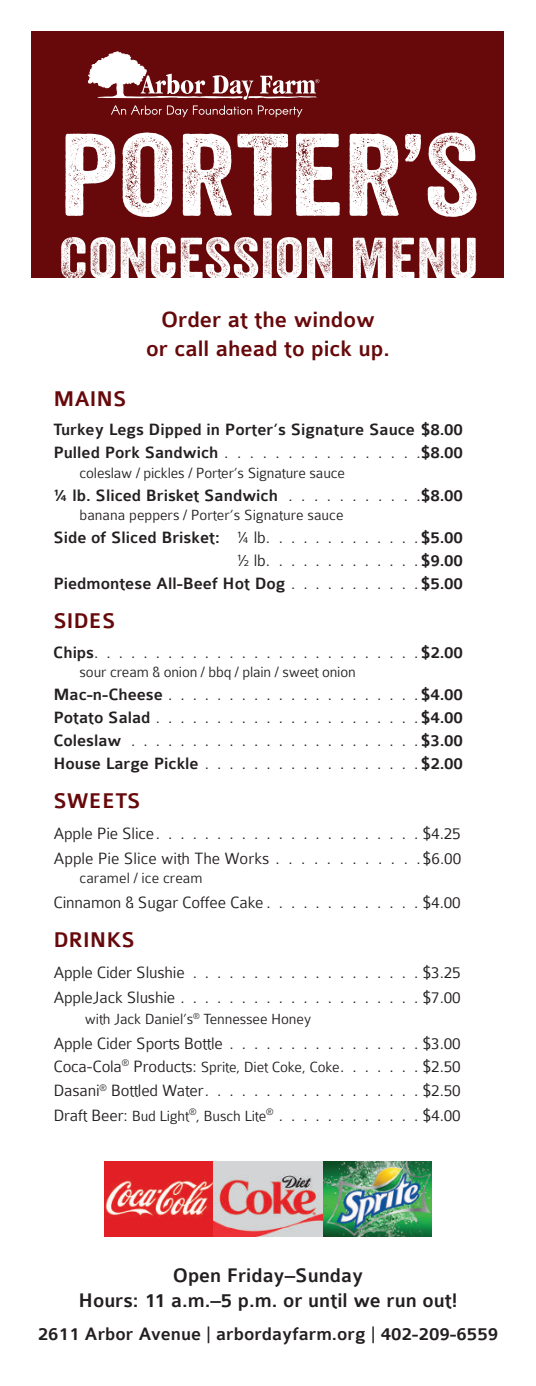
<style>
.page{position:relative;width:536px;height:1386px;background:#fff}
.page>*{position:absolute;margin:0;border:0;box-sizing:border-box;transform-origin:0 0}
.t1{font:113.05px "Veneer Two";letter-spacing:.01em;color:#fff;scale:1.18 1}
.t2{font:56.52px "Veneer Two";letter-spacing:.01em;color:#fff;scale:1.18 1}
.t3{font:500 23.62px/28.3px "Colaborate";color:#67090b;text-align:center}
.t4{font:500 22.75px "Colaborate";color:#67090b}
.t5{font:500 21px/24.5px "Colaborate";color:#231f20;text-align:center}
.t6{font:500 19.25px "Colaborate";color:#231f20}
.t7{font:300 17.5px/24.7px "Colaborate";letter-spacing:-.01em;color:#231f20}
.t8{font:500 17.5px/22.9px "Colaborate";color:#231f20}
.t9{font:300 15.75px "Colaborate";letter-spacing:-.01em;color:#231f20}
.s1{font-weight:300}
.s2{font-weight:500}
.s3{font-size:15.75px}
.s4{font-size:17.5px}
.s5{font-weight:400}
</style>
<div class="page">
<div style="left:32px;top:32px;width:472px;height:246px;background:#67090b"></div>
<svg style="left:88px;top:52px;width:231px;height:65px"></svg>
<img style="left:104px;top:1162px;width:108px;height:74px">
<img style="left:214px;top:1162px;width:108px;height:74px">
<img style="left:324px;top:1162px;width:108px;height:74px">
<h1 class="t1" style="left:60px;top:106px;width:357px">PORTER’S</h1>
<h2 class="t2" style="left:60px;top:224px;width:356px">CONCESSION MENU</h2>
<h3 class="t3" style="left:146px;top:306px;width:245px">Order at the window<br>or call ahead to pick up.</h3>
<h3 class="t4" style="left:53px;top:387px;width:75px">MAINS</h3>
<p class="t8" style="left:53px;top:419px;width:411px">Turkey Legs Dipped in Porter’s Signature Sauce $8.00<br>Pulled Pork Sandwich</p>
<p class="t8" style="left:421px;top:442px;width:43px">$8.00</p>
<p class="t9" style="left:80px;top:465px;width:267px">coleslaw / pickles / Porter’s Signature sauce</p>
<p class="t8" style="left:53px;top:484px;width:226px">¼ lb. Sliced Brisket Sandwich</p>
<p class="t8" style="left:421px;top:484px;width:43px">$8.00</p>
<p class="t9" style="left:80px;top:507px;width:265px">banana peppers / Porter’s Signature sauce</p>
<p class="t8" style="left:53px;top:527px;width:215px">Side of Sliced Brisket: <span class="s1">¼ lb.</span></p>
<p class="t8" style="left:421px;top:527px;width:43px">$5.00</p>
<p class="t7" style="left:237px;top:548px;width:32px">½ lb.</p>
<p class="t8" style="left:53px;top:549px;width:411px;text-align:right">$9.00<br>Piedmontese All-Beef Hot Dog <span class="s1">. . . . . . . . . .</span> $5.00</p>
<h3 class="t4" style="left:53px;top:609px;width:64px">SIDES</h3>
<p class="t7" style="left:53px;top:640px;width:411px"><span class="s2">Chips</span> . . . . . . . . . . . . . . . . . . . . . . . . . . <span class="s2">$2.00</span></p>
<p class="t9" style="left:80px;top:664px;width:277px">sour cream &amp; onion / bbq / plain / sweet onion</p>
<p class="t8" style="left:53px;top:683px;width:111px">Mac-n-Cheese</p>
<p class="t8" style="left:53px;top:683px;width:411px;text-align:justify;text-indent:367px">$4.00<br>Potato Salad <span class="s1">. . . . . . . . . . . . . . . . . . . . .</span> $4.00<br>Coleslaw</p>
<p class="t8" style="left:421px;top:729px;width:43px">$3.00</p>
<p class="t8" style="left:53px;top:752px;width:147px">House Large Pickle</p>
<p class="t8" style="left:421px;top:752px;width:43px">$2.00</p>
<h3 class="t4" style="left:53px;top:789px;width:89px">SWEETS</h3>
<p class="t7" style="left:53px;top:821px;width:408px">Apple Pie Slice . . . . . . . . . . . . . . . . . . . . . . $4.25<br>Apple Pie Slice with The Works</p>
<p class="t7" style="left:423px;top:846px;width:40px">$6.00</p>
<p class="t9" style="left:80px;top:870px;width:124px">caramel / ice cream</p>
<p class="t7" style="left:53px;top:890px;width:408px">Cinnamon &amp; Sugar Coffee Cake . . . . . . . . . . . . . $4.00</p>
<h3 class="t4" style="left:53px;top:928px;width:83px">DRINKS</h3>
<p class="t7" style="left:53px;top:960px;width:408px">Apple Cider Slushie . . . . . . . . . . . . . . . . . . . $3.25<br>AppleJack Slushie . . . . . . . . . . . . . . . . . . . . $7.00</p>
<p class="t9" style="left:85px;top:1011px;width:228px">with Jack Daniel’s<sup>®</sup> Tennessee Honey</p>
<p class="t7" style="left:53px;top:1032px;width:408px;line-height:22.9px">Apple Cider Sports Bottle . . . . . . . . . . . . . . . . $3.00<br>Coca-Cola<sup>®</sup> Products: <span class="s3">Sprite, Diet Coke, Coke</span> . . . . . . . $2. 50</p>
<p class="t7" style="left:53px;top:1079px;width:408px">Dasani<sup>®</sup> Bottled Water . . . . . . . . . . . . . . . . . . $2. 50</p>
<p class="t9" style="left:53px;top:1108px;width:221px"><span class="s4">Draft Beer:</span> Bud Light<sup>®</sup>, Busch Lite<sup>®</sup></p>
<p class="t7" style="left:423px;top:1103px;width:39px">$4.00</p>
<p class="t5" style="left:78px;top:1264px;width:380px">Open Friday–Sunday<br>Hours: 11 a.m.–5 p.m. or until we run out!</p>
<p class="t6" style="left:38px;top:1324px;width:461px">2611 Arbor Avenue <span class="s5">|</span> arbordayfarm.org <span class="s5">|</span> 402-209-6559</p>
</div>
